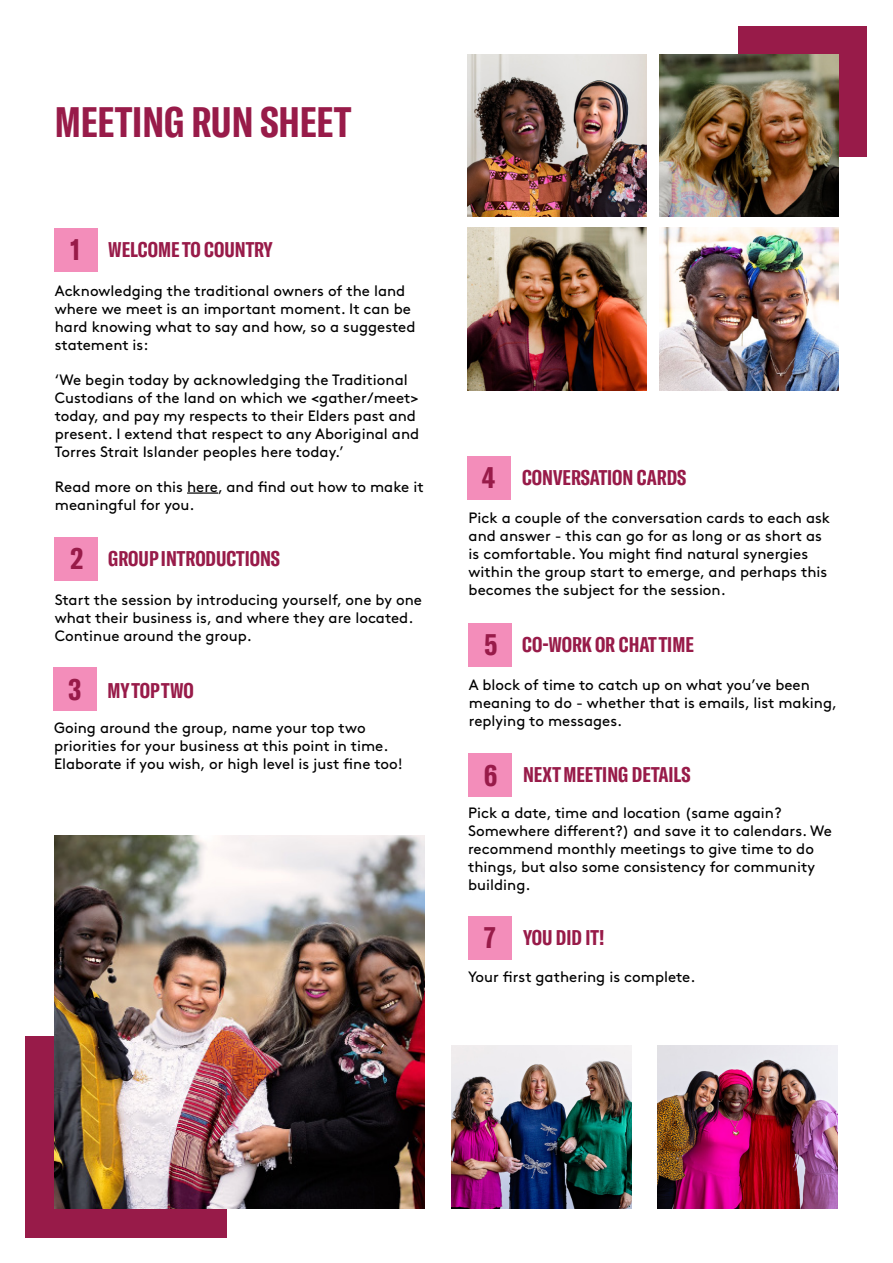
<style>
.page{position:relative;width:893px;height:1263px;background:#fff}
.page>*{position:absolute;margin:0;border:0;box-sizing:border-box;transform-origin:0 0}
.t1{font:700 extra-condensed 42px "GT America";color:#981b49}
.Footnotes{font:700 extra-condensed 30px "GT America";color:#981b49}
.Paragraph_Style_1{font:700 extra-condensed 21px "GT America";color:#981b49}
.Paragraph_Style_1-2{font:15px/18px "Brown";color:#000}
</style>
<div class="page">
<div style="left:468px;top:456px;width:43px;height:44px;background:#f38dba"></div>
<div style="left:469px;top:753px;width:43px;height:43px;background:#f38dba"></div>
<div style="left:468px;top:623px;width:43px;height:43px;background:#f38dba"></div>
<div style="left:469px;top:917px;width:43px;height:43px;background:#f38dba"></div>
<hr style="left:187px;top:492px;width:31px;height:2px;background:#000">
<div style="left:54px;top:229px;width:43px;height:43px;background:#f38dba"></div>
<div style="left:53px;top:668px;width:43px;height:43px;background:#f38dba"></div>
<div style="left:54px;top:538px;width:43px;height:43px;background:#f38dba"></div>
<div style="left:25px;top:1037px;width:201px;height:201px;background:#981b49"></div>
<img style="left:54px;top:836px;width:371px;height:372px">
<img style="left:451px;top:1045px;width:180px;height:163px">
<img style="left:658px;top:1045px;width:179px;height:163px">
<div style="left:738px;top:26px;width:129px;height:131px;background:#981b49"></div>
<img style="left:659px;top:228px;width:179px;height:162px">
<img style="left:467px;top:54px;width:179px;height:162px">
<img style="left:659px;top:54px;width:179px;height:162px">
<img style="left:467px;top:228px;width:179px;height:162px">
<p class="t1" style="left:55px;top:97px;width:298px">MEETING RUN SHEET</p>
<p class="Footnotes" style="left:70px;top:231px;width:11px">1</p>
<p class="Paragraph_Style_1" style="left:108px;top:237px;width:166px">WELCOME TO COUNTRY</p>
<p class="Paragraph_Style_1-2" style="left:55px;top:280px;width:362px">Acknowledging the traditional owners of the land where we meet is an important moment. It can be hard knowing what to say and how, so a suggested statement is:</p>
<p class="Paragraph_Style_1-2" style="left:55px;top:369px;width:366px">‘We begin today by acknowledging the Traditional Custodians of the land on which we &lt;gather/meet&gt; today, and pay my respects to their Elders past and present. I extend that respect to any Aboriginal and Torres Strait Islander peoples here today.’</p>
<p class="Paragraph_Style_1-2" style="left:55px;top:476px;width:370px">Read more on this here, and find out how to make it meaningful for you.</p>
<p class="Footnotes" style="left:70px;top:540px;width:14px">2</p>
<p class="Paragraph_Style_1" style="left:108px;top:546px;width:173px">GROUP INTRODUCTIONS</p>
<p class="Paragraph_Style_1-2" style="left:55px;top:589px;width:369px">Start the session by introducing yourself, one by one what their business is, and where they are located.<br>Continue around the group.</p>
<p class="Footnotes" style="left:69px;top:672px;width:14px">3</p>
<p class="Paragraph_Style_1" style="left:108px;top:677px;width:88px">MY TOP TWO</p>
<p class="Paragraph_Style_1-2" style="left:54px;top:717px;width:350px">Going around the group, name your top two priorities for your business at this point in time.<br>Elaborate if you wish, or high level is just fine too!</p>
<p class="Footnotes" style="left:482px;top:459px;width:14px">4</p>
<p class="Paragraph_Style_1" style="left:522px;top:465px;width:166px">CONVERSATION CARDS</p>
<p class="Paragraph_Style_1-2" style="left:469px;top:508px;width:363px">Pick a couple of the conversation cards to each ask and answer - this can go for as long or as short as is comfortable. You might find natural synergies within the group start to emerge, and perhaps this becomes the subject for the session.</p>
<p class="Footnotes" style="left:484px;top:626px;width:14px">5</p>
<p class="Paragraph_Style_1" style="left:522px;top:632px;width:173px">CO-WORK OR CHAT TIME</p>
<p class="Paragraph_Style_1-2" style="left:469px;top:675px;width:370px">A block of time to catch up on what you’ve been meaning to do - whether that is emails, list making, replying to messages.</p>
<p class="Footnotes" style="left:484px;top:757px;width:15px">6</p>
<p class="Paragraph_Style_1" style="left:523px;top:761px;width:169px">NEXT MEETING DETAILS</p>
<p class="Paragraph_Style_1-2" style="left:468px;top:803px;width:365px">Pick a date, time and location (same again?<br>Somewhere different?) and save it to calendars. We recommend monthly meetings to give time to do things, but also some consistency for community building.</p>
<p class="Footnotes" style="left:484px;top:919px;width:13px">7</p>
<p class="Paragraph_Style_1" style="left:523px;top:925px;width:83px">YOU DID IT!</p>
<p class="Paragraph_Style_1-2" style="left:468px;top:966px;width:229px">Your first gathering is complete.</p>
</div>
